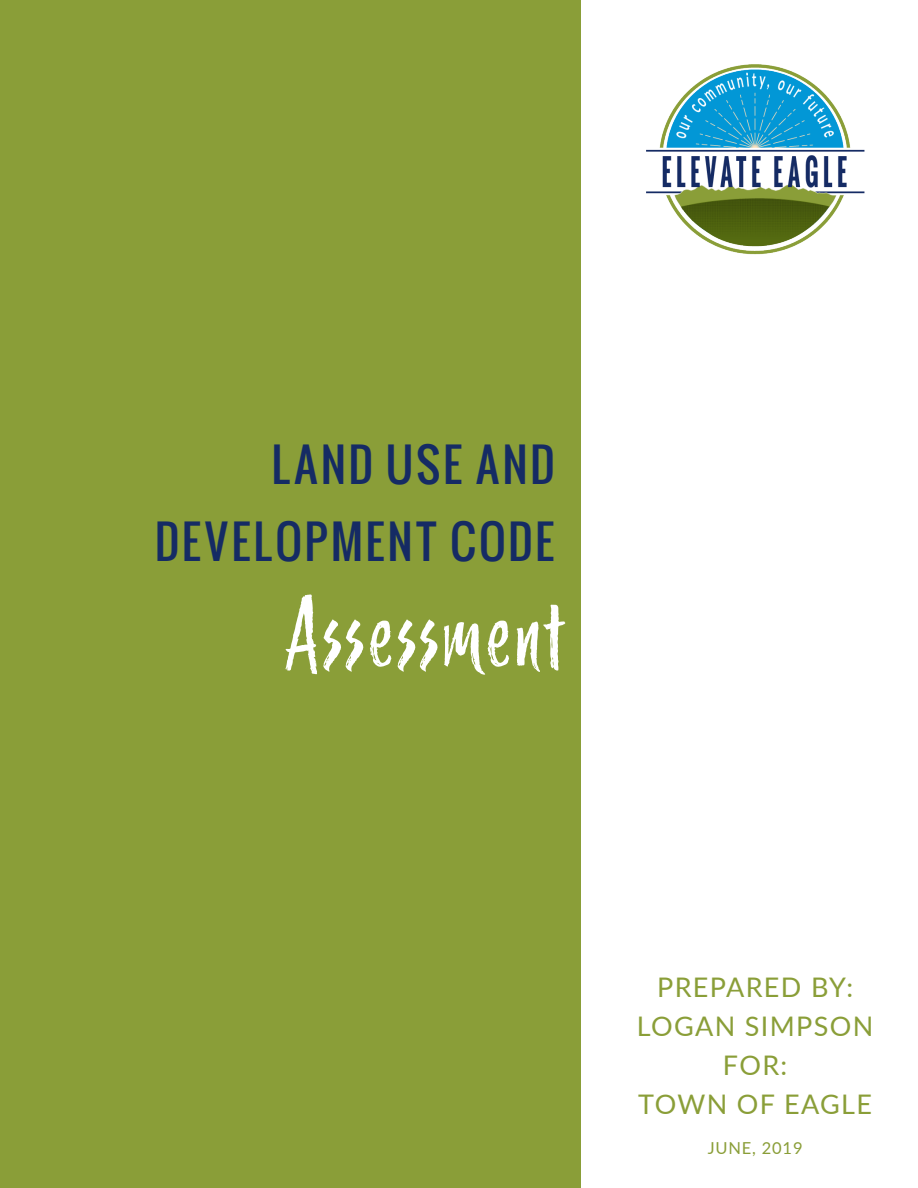
<style>
.page{position:relative;width:918px;height:1188px;background:#fff}
.page>*{position:absolute;margin:0;border:0;box-sizing:border-box;transform-origin:0 0}
.t1{font:90px "Trailmade";letter-spacing:.045em;color:#fff}
.t2{font:45.15px "Oswald";letter-spacing:.05em;color:#152b64}
.t3{font:27px "Lato";letter-spacing:.05em;color:#8a9e38}
.t4{font:16.5px "Lato";letter-spacing:.05em;color:#8a9e38}
</style>
<div class="page">
<div style="left:0;top:0;width:580px;height:1188px;background:#8a9e38"></div>
<img style="left:646px;top:64px;width:219px;height:191px">
<p class="t2" style="left:271px;top:430px;width:285px">LAND USE AND</p>
<p class="t2" style="left:155px;top:507px;width:402px">DEVELOPMENT CODE</p>
<p class="t1" style="left:286px;top:577px;width:280px">Assessment</p>
<p class="t3" style="left:657px;top:968px;width:198px">PREPARED BY:</p>
<p class="t3" style="left:637px;top:1007px;width:238px">LOGAN SIMPSON</p>
<p class="t3" style="left:723px;top:1046px;width:66px">FOR:</p>
<p class="t3" style="left:638px;top:1085px;width:235px">TOWN OF EAGLE</p>
<p class="t4" style="left:708px;top:1136px;width:96px">JUNE, 2019</p>
</div>
